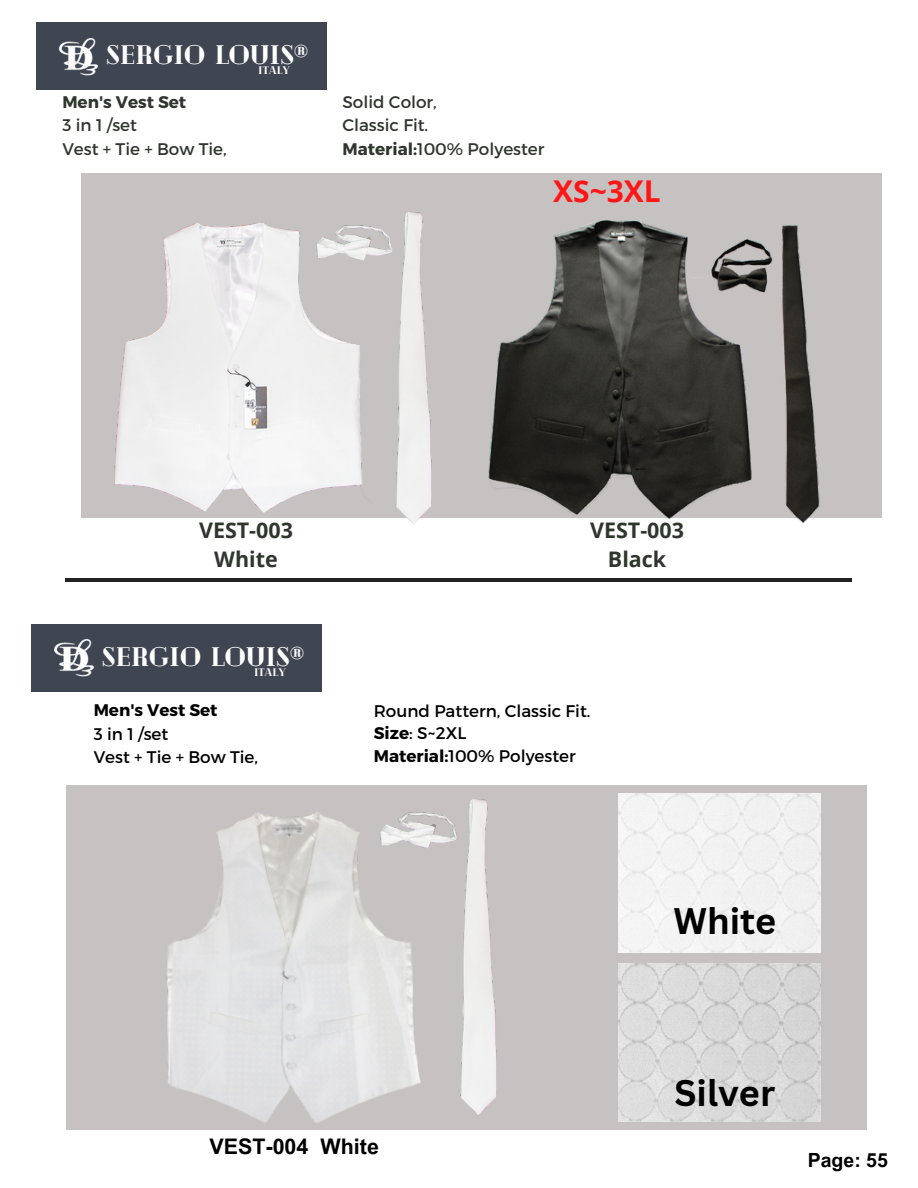
<style>
.page{position:relative;width:918px;height:1188px;background:#fff}
.page>*{position:absolute;margin:0;border:0;box-sizing:border-box;transform-origin:0 0}
.t1{font:700 36px "Canva Sans";color:#000}
.t2{font:700 30px "Open Sans";color:#ff1616}
.t3{font:900 26.7px "Cheque";color:#fff}
.t4{font:700 21.45px "Open Sans";color:#2f362e}
.t5{font:700 21.45px "Arial MT Pro";color:#000}
.t6{font:700 19.5px "Arial MT Pro";color:#000}
.t7{font:16.8px "Montserrat";color:#000}
.t8{font:16.8px "Montserrat";color:#2f362e}
.t9{font:700 16.8px "Montserrat";color:#000}
.t10{font:700 16.8px "Montserrat";color:#2f362e}
.t11{font:900 10.95px "Cheque";color:#fff}
.s1{font-weight:700}
</style>
<div class="page">
<hr style="left:66px;top:578px;width:786px;height:3px;background:#222">
<div style="left:66px;top:785px;width:801px;height:345px;background:#c6c2c1"></div>
<img style="left:166px;top:812px;width:198px;height:311px">
<div style="left:618px;top:794px;width:203px;height:158px;background:#f2f2f2"></div>
<img style="left:618px;top:963px;width:203px;height:159px">
<img style="left:364px;top:798px;width:132px;height:317px">
<div style="left:32px;top:624px;width:290px;height:68px;background:#3f4652"></div>
<img style="left:54px;top:639px;width:41px;height:38px">
<div style="left:36px;top:22px;width:290px;height:68px;background:#3f4652"></div>
<img style="left:59px;top:38px;width:40px;height:38px">
<div style="left:81px;top:174px;width:801px;height:344px;background:#c6c2c1"></div>
<img style="left:115px;top:212px;width:316px;height:313px">
<img style="left:488px;top:221px;width:332px;height:302px">
<p class="t3" style="left:106px;top:38px;width:204px">SERGIO LOUIS®</p>
<p class="t11" style="left:258px;top:63px;width:33px">Italy</p>
<p class="t10" style="left:62px;top:91px;width:125px">Men's Vest Set</p>
<p class="t8" style="left:62px;top:114px;width:76px">3 in 1 /set</p>
<p class="t8" style="left:62px;top:138px;width:166px">Vest + Tie + Bow Tie,</p>
<p class="t8" style="left:342px;top:91px;width:96px">Solid Color,</p>
<p class="t8" style="left:342px;top:114px;width:87px">Classic Fit.</p>
<p class="t8" style="left:342px;top:138px;width:204px"><span class="s1">Material:</span>100% Polyester</p>
<p class="t2" style="left:553px;top:170px;width:109px">XS~3XL</p>
<p class="t4" style="left:199px;top:515px;width:95px">VEST-003</p>
<p class="t4" style="left:214px;top:544px;width:65px">White</p>
<p class="t3" style="left:102px;top:639px;width:204px">SERGIO LOUIS®</p>
<p class="t11" style="left:254px;top:665px;width:33px">Italy</p>
<p class="t9" style="left:94px;top:699px;width:125px">Men's Vest Set</p>
<p class="t7" style="left:94px;top:723px;width:76px">3 in 1 /set</p>
<p class="t7" style="left:94px;top:746px;width:166px">Vest + Tie + Bow Tie,</p>
<p class="t4" style="left:590px;top:515px;width:95px">VEST-003</p>
<p class="t4" style="left:608px;top:544px;width:60px">Black</p>
<p class="t7" style="left:374px;top:700px;width:218px">Round Pattern, Classic Fit.</p>
<p class="t7" style="left:374px;top:722px;width:94px"><span class="s1">Size</span>: S~2XL</p>
<p class="t7" style="left:374px;top:745px;width:203px"><span class="s1">Material:</span>100% Polyester</p>
<p class="t1" style="left:673px;top:896px;width:104px">White</p>
<p class="t5" style="left:209px;top:1138px;width:171px">VEST-004 White</p>
<p class="t1" style="left:675px;top:1067px;width:102px">Silver</p>
<p class="t6" style="left:808px;top:1153px;width:82px">Page: 55</p>
</div>
